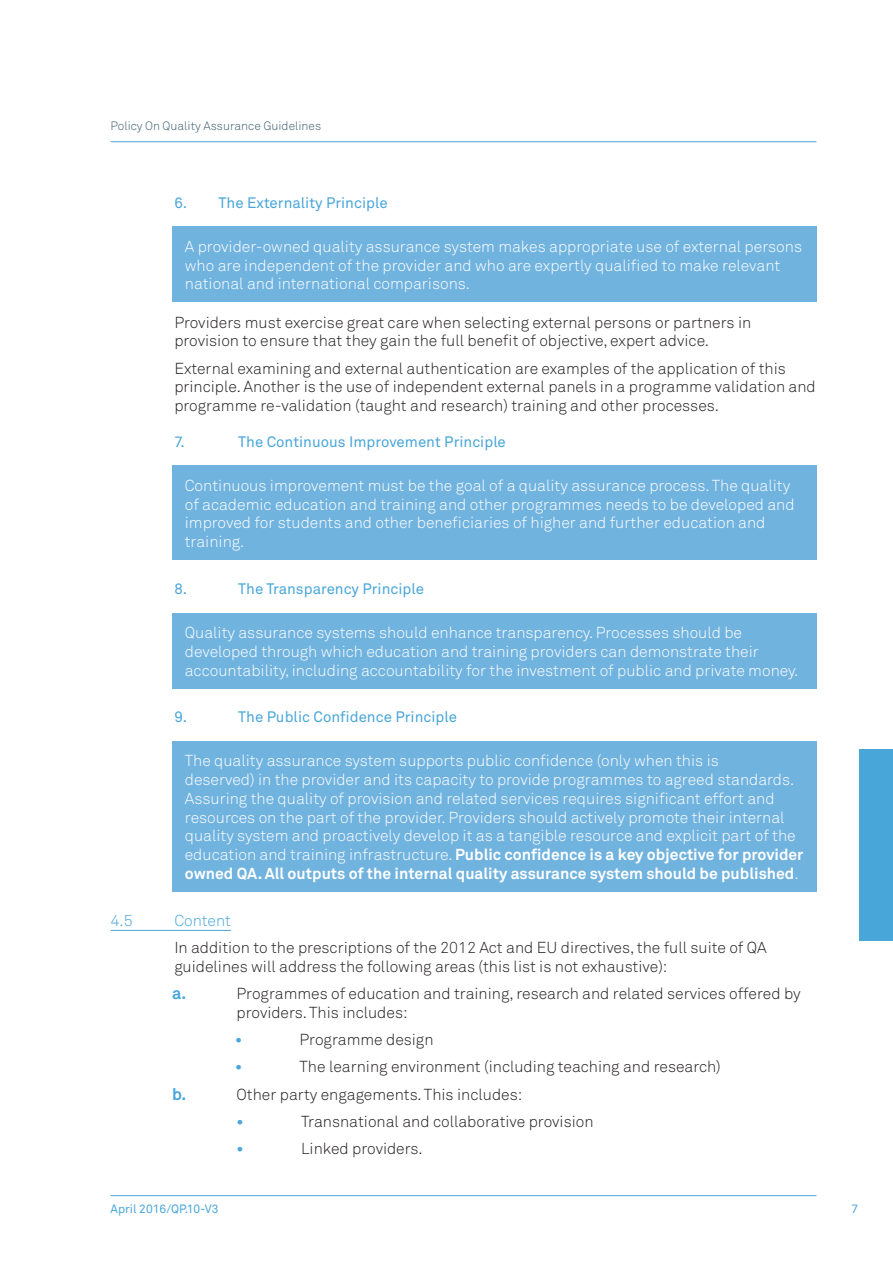
<style>
.page{position:relative;width:893px;height:1263px;background:#fff}
.page>*{position:absolute;margin:0;border:0;box-sizing:border-box;transform-origin:0 0}
.t1{font:700 16.5px "Akkurat";color:#49a6d9}
.blue_box{font:300 15.75px/18.8px "Akkurat";color:#fff}
.COPY{font:300 15.75px/18.8px "Akkurat";color:#231f20}
.SUBHEADING_X_Y{font:300 15.75px "Akkurat";color:#49a6d9}
.INDENTED_BLUE_BOLD{font:15px "Akkurat";color:#49a6d9}
.COPY-2{font:15px "Akkurat";color:#49a6d9}
.t2{font:300 12px "Akkurat";color:#395d6e}
.t3{font:12px "Akkurat";color:#49a6d9}
.s1{font-weight:700}
</style>
<div class="page">
<hr style="left:111px;top:1195px;width:705px;height:1px;background:#49a6d9">
<hr style="left:111px;top:141px;width:705px;height:1px;background:#49a6d9">
<hr style="left:111px;top:930px;width:120px;height:1px;background:#49a6d9">
<div style="left:172px;top:226px;width:644px;height:76px;background:#71b3df"></div>
<div style="left:172px;top:465px;width:644px;height:95px;background:#71b3df"></div>
<div style="left:172px;top:613px;width:644px;height:75px;background:#71b3df"></div>
<div style="left:172px;top:741px;width:644px;height:151px;background:#71b3df"></div>
<div style="left:859px;top:749px;width:34px;height:191px;background:#49a6d9"></div>
<p class="t2" style="left:111px;top:118px;width:212px">Policy On Quality Assurance Guidelines</p>
<p class="COPY-2" style="left:174px;top:193px;width:215px">6. The Externality Principle</p>
<p class="blue_box" style="left:185px;top:237px;width:619px">A provider-owned quality assurance system makes appropriate use of external persons who are independent of the provider and who are expertly qualified to make relevant national and international comparisons.</p>
<p class="COPY" style="left:174px;top:312px;width:578px">Providers must exercise great care when selecting external persons or partners in provision to ensure that they gain the full benefit of objective, expert advice.</p>
<p class="COPY" style="left:174px;top:358px;width:643px">External examining and external authentication are examples of the application of this principle. Another is the use of independent external panels in a programme validation and programme re-validation (taught and research) training and other processes.</p>
<p class="INDENTED_BLUE_BOLD" style="left:174px;top:432px;width:12px">7.</p>
<p class="INDENTED_BLUE_BOLD" style="left:238px;top:432px;width:269px">The Continuous Improvement Principle</p>
<p class="blue_box" style="left:185px;top:476px;width:611px">Continuous improvement must be the goal of a quality assurance process. The quality of academic education and training and other programmes needs to be developed and improved for students and other beneficiaries of higher and further education and training.</p>
<p class="INDENTED_BLUE_BOLD" style="left:174px;top:579px;width:14px">8.</p>
<p class="INDENTED_BLUE_BOLD" style="left:238px;top:579px;width:187px">The Transparency Principle</p>
<p class="blue_box" style="left:185px;top:623px;width:615px">Quality assurance systems should enhance transparency. Processes should be developed through which education and training providers can demonstrate their accountability, including accountability for the investment of public and private money.</p>
<p class="INDENTED_BLUE_BOLD" style="left:174px;top:708px;width:14px">9.</p>
<p class="INDENTED_BLUE_BOLD" style="left:238px;top:708px;width:220px">The Public Confidence Principle</p>
<p class="blue_box" style="left:185px;top:751px;width:620px">The quality assurance system supports public confidence (only when this is<br>deserved) in the provider and its capacity to provide programmes to agreed standards.<br>Assuring the quality of provision and related services requires significant effort and resources on the part of the provider. Providers should actively promote their internal quality system and proactively develop it as a tangible resource and explicit part of the education and training infrastructure. <span class="s1">Public confidence is a key objective for provider owned QA. All outputs of the internal quality assurance system should be published</span>.</p>
<p class="SUBHEADING_X_Y" style="left:111px;top:910px;width:24px">4.5</p>
<p class="SUBHEADING_X_Y" style="left:174px;top:910px;width:58px">Content</p>
<p class="COPY" style="left:174px;top:938px;width:594px">In addition to the prescriptions of the 2012 Act and EU directives, the full suite of QA guidelines will address the following areas (this list is not exhaustive):</p>
<p class="t1" style="left:172px;top:983px;width:16px">a.</p>
<p class="COPY" style="left:237px;top:984px;width:565px">Programmes of education and training, research and related services offered by providers. This includes:</p>
<p class="t1" style="left:235px;top:1029px;width:9px">•</p>
<p class="COPY" style="left:300px;top:1030px;width:135px">Programme design</p>
<p class="t1" style="left:235px;top:1056px;width:9px">•</p>
<p class="COPY" style="left:300px;top:1057px;width:423px">The learning environment (including teaching and research)</p>
<p class="t1" style="left:172px;top:1083px;width:16px">b.</p>
<p class="COPY" style="left:237px;top:1084px;width:287px">Other party engagements. This includes:</p>
<p class="t1" style="left:237px;top:1111px;width:9px">•</p>
<p class="COPY" style="left:301px;top:1112px;width:294px">Transnational and collaborative provision</p>
<p class="t1" style="left:237px;top:1138px;width:9px">•</p>
<p class="COPY" style="left:301px;top:1139px;width:123px">Linked providers.</p>
<p class="t3" style="left:111px;top:1201px;width:110px">April 2016/QP.10-V3</p>
<p class="t3" style="left:851px;top:1201px;width:8px">7</p>
</div>
